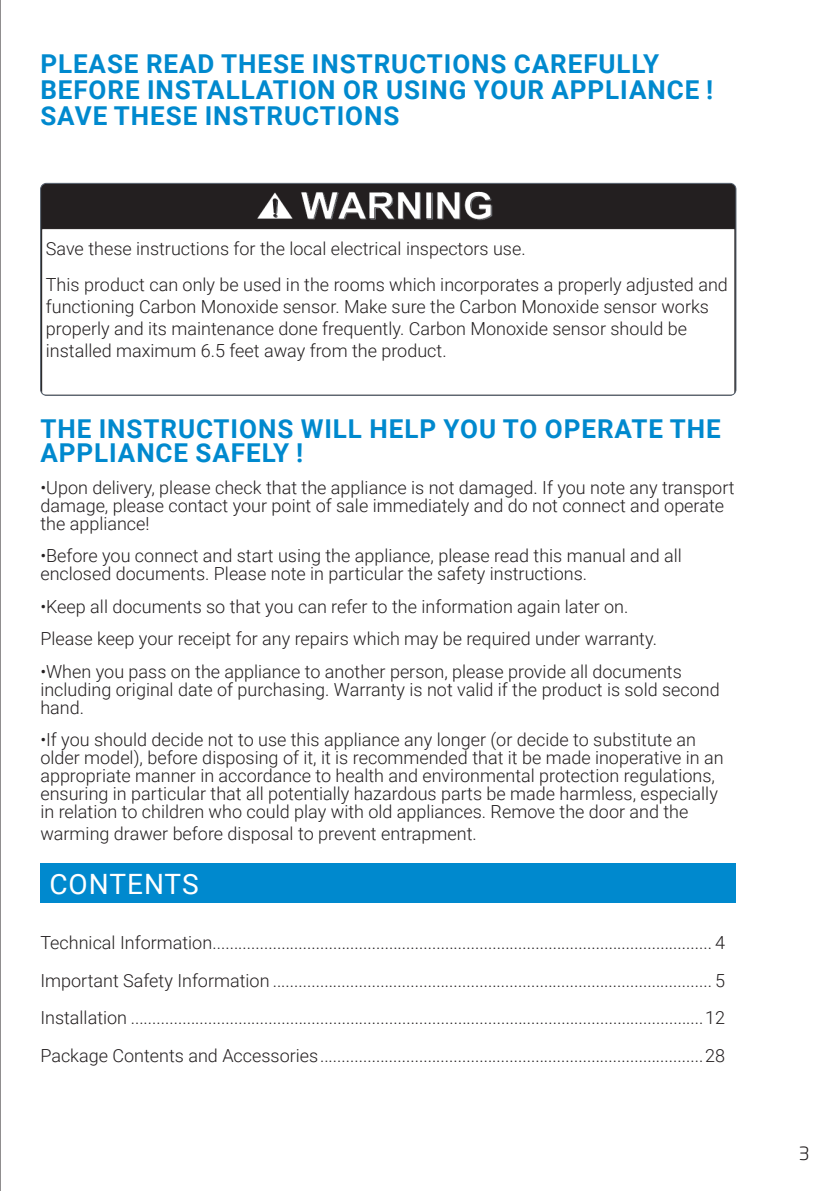
<style>
.page{position:relative;width:840px;height:1191px;background:#fff}
.page>*{position:absolute;margin:0;border:0;box-sizing:border-box;transform-origin:0 0}
.z_Page_Header_White{font:28px "Roboto";letter-spacing:.035em;color:#fff}
.z_Page_Header_Blue{font:700 26px/26px "Roboto";letter-spacing:.035em;color:#0089ce}
.z_OM_Text_Left{font:300 18px/18px "Roboto";color:#231f20}
.z_OM_TOC{font:300 18px "Roboto";color:#231f20}
.t1{font:300 18px "Soho Gothic Pro";color:#231f20}
</style>
<div class="page">
<img style="left:41px;top:183px;width:694px;height:212px">
<div style="left:40px;top:183px;width:695px;height:212px;border:1px solid #545f6c;border-radius:6px"></div>
<div style="left:40px;top:863px;width:695px;height:39px;background:#0089ce"></div>
<hr style="left:0;top:0;width:1px;height:1191px;background:#231f20">
<p class="z_Page_Header_Blue" style="left:40px;top:49px;width:674px">PLEASE READ THESE INSTRUCTIONS CAREFULLY<br>BEFORE INSTALLATION OR USING YOUR APPLIANCE !<br>SAVE THESE INSTRUCTIONS</p>
<p class="z_OM_Text_Left" style="left:46px;top:239px;width:481px">Save these instructions for the local electrical inspectors use.</p>
<p class="z_OM_Text_Left" style="left:46px;top:273px;width:683px;line-height:22px">This product can only be used in the rooms which incorporates a properly adjusted and functioning Carbon Monoxide sensor. Make sure the Carbon Monoxide sensor works properly and its maintenance done frequently. Carbon Monoxide sensor should be installed maximum 6.5 feet away from the product.</p>
<p class="z_Page_Header_Blue" style="left:40px;top:415px;width:681px;line-height:24px">THE INSTRUCTIONS WILL HELP YOU TO OPERATE THE<br>APPLIANCE SAFELY !</p>
<p class="z_OM_Text_Left" style="left:40px;top:478px;width:695px">•Upon delivery, please check that the appliance is not damaged. If you note any transport damage, please contact your point of sale immediately and do not connect and operate the appliance!</p>
<p class="z_OM_Text_Left" style="left:40px;top:546px;width:642px">•Before you connect and start using the appliance, please read this manual and all enclosed documents. Please note in particular the safety instructions.</p>
<p class="z_OM_Text_Left" style="left:40px;top:597px;width:589px">•Keep all documents so that you can refer to the information again later on.</p>
<p class="z_OM_Text_Left" style="left:40px;top:629px;width:617px">Please keep your receipt for any repairs which may be required under warranty.</p>
<p class="z_OM_Text_Left" style="left:40px;top:661px;width:680px">•When you pass on the appliance to another person, please provide all documents including original date of purchasing. Warranty is not valid if the product is sold second hand.</p>
<p class="z_OM_Text_Left" style="left:40px;top:730px;width:684px">•If you should decide not to use this appliance any longer (or decide to substitute an older model), before disposing of it, it is recommended that it be made inoperative in an appropriate manner in accordance to health and environmental protection regulations, ensuring in particular that all potentially hazardous parts be made harmless, especially in relation to children who could play with old appliances. Remove the door and the</p>
<p class="z_OM_Text_Left" style="left:40px;top:824px;width:437px">warming drawer before disposal to prevent entrapment.</p>
<p class="z_Page_Header_White" style="left:49px;top:864px;width:151px">CONTENTS</p>
<p class="z_OM_TOC" style="left:40px;top:930px;width:685px">Technical Information.................................................................................................................... 4</p>
<p class="z_OM_TOC" style="left:40px;top:967px;width:685px">Important Safety Information ...................................................................................................... 5</p>
<p class="z_OM_TOC" style="left:40px;top:1005px;width:685px">Installation .....................................................................................................................................12</p>
<p class="z_OM_TOC" style="left:40px;top:1042px;width:685px">Package Contents and Accessories.........................................................................................28</p>
<p class="t1" style="left:798px;top:1139px;width:12px">3</p>
</div>
